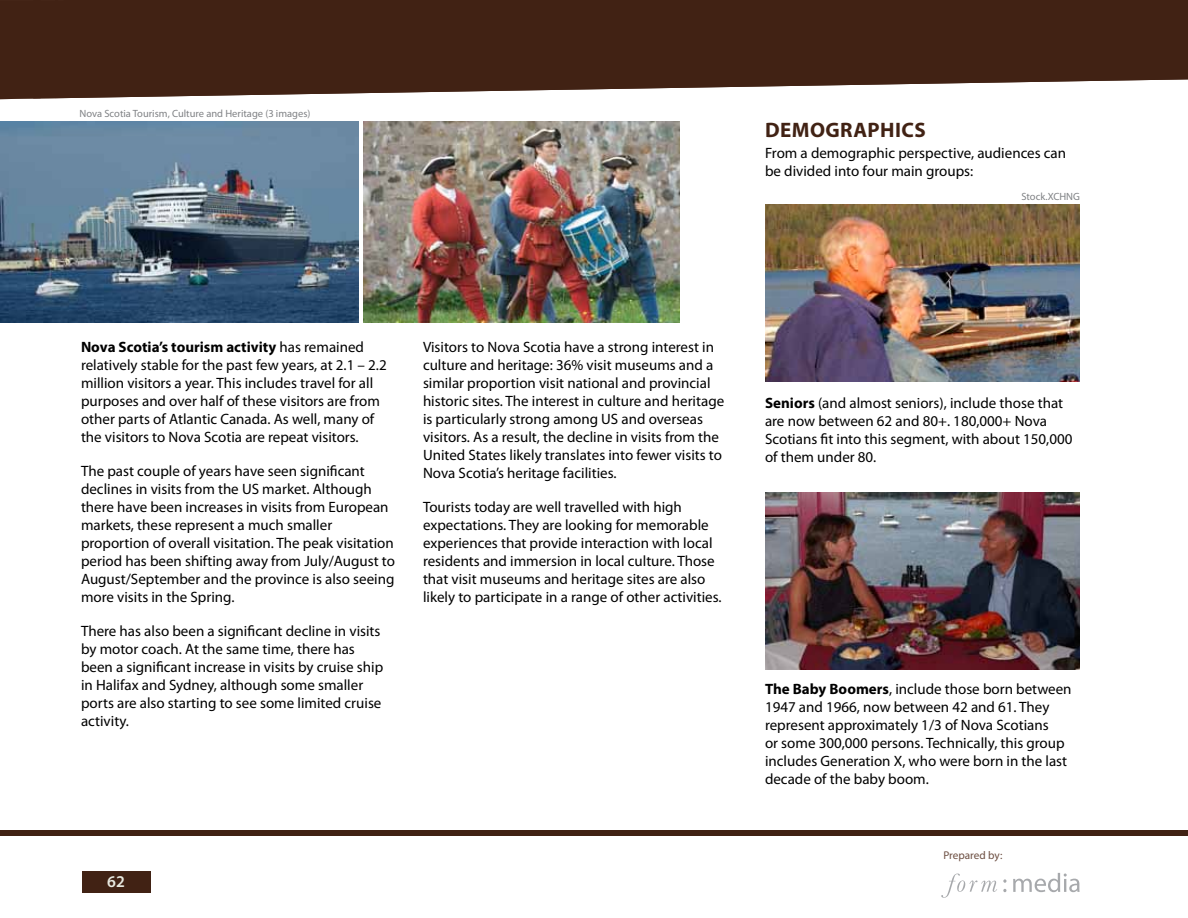
<style>
.page{position:relative;width:1188px;height:918px;background:#fff}
.page>*{position:absolute;margin:0;border:0;box-sizing:border-box;transform-origin:0 0}
.t1{font:700 21px "Myriad Pro";color:#412214}
.t2{font:600 16.5px "Myriad Pro";color:#e8e9e0}
.t3{font:15px/18px "Myriad Pro";color:#000}
.t4{font:11.25px "Myriad Pro";letter-spacing:-.005em;color:#6c4e41}
.t5{font:10.5px "Myriad Pro";color:#808285}
.s1{font-weight:700}
</style>
<div class="page">
<svg style="left:1013px;top:873px;width:67px;height:19px"></svg>
<svg style="left:941px;top:874px;width:56px;height:24px"></svg>
<div style="left:82px;top:872px;width:68px;height:21px;background:#412214"></div>
<div style="left:0;top:831px;width:1188px;height:5px;background:#412214"></div>
<svg style="left:0;top:0;width:1188px;height:99px;background:#53372a"></svg>
<img style="left:0;top:122px;width:358px;height:201px">
<img style="left:363px;top:122px;width:317px;height:201px">
<img style="left:765px;top:205px;width:315px;height:177px">
<img style="left:765px;top:492px;width:315px;height:177px">
<p class="t5" style="left:80px;top:107px;width:233px">Nova Scotia Tourism, Culture and Heritage (3 images)</p>
<h1 class="t1" style="left:765px;top:116px;width:30px">Demographics</h1>
<p class="t3" style="left:765px;top:144px;width:303px">From a demographic perspective, audiences can be divided into four main groups:</p>
<p class="t5" style="left:1021px;top:190px;width:60px">Stock.XCHNG</p>
<p class="t3" style="left:81px;top:338px;width:307px"><span class="s1">Nova Scotia’s tourism activity</span> has remained relatively stable for the past few years, at 2.1 – 2.2 million visitors a year. This includes travel for all purposes and over half of these visitors are from other parts of Atlantic Canada. As well, many of the visitors to Nova Scotia are repeat visitors.</p>
<p class="t3" style="left:81px;top:462px;width:316px">The past couple of years have seen significant declines in visits from the US market. Although there have been increases in visits from European markets, these represent a much smaller proportion of overall visitation. The peak visitation period has been shifting away from July/August to August/September and the province is also seeing more visits in the Spring.</p>
<p class="t3" style="left:81px;top:622px;width:304px">There has also been a significant decline in visits by motor coach. At the same time, there has been a significant increase in visits by cruise ship in Halifax and Sydney, although some smaller ports are also starting to see some limited cruise activity.</p>
<p class="t3" style="left:423px;top:338px;width:303px">Visitors to Nova Scotia have a strong interest in culture and heritage: 36% visit museums and a similar proportion visit national and provincial historic sites. The interest in culture and heritage is particularly strong among US and overseas visitors. As a result, the decline in visits from the United States likely translates into fewer visits to Nova Scotia’s heritage facilities.</p>
<p class="t3" style="left:423px;top:498px;width:300px">Tourists today are well travelled with high expectations. They are looking for memorable experiences that provide interaction with local residents and immersion in local culture. Those that visit museums and heritage sites are also likely to participate in a range of other activities.</p>
<p class="t2" style="left:107px;top:871px;width:19px">62</p>
<p class="t3" style="left:765px;top:394px;width:309px"><span class="s1">Seniors</span> (and almost seniors), include those that are now between 62 and 80+. 180,000+ Nova Scotians fit into this segment, with about 150,000 of them under 80.</p>
<p class="t3" style="left:765px;top:680px;width:308px"><span class="s1">The Baby Boomers</span>, include those born between 1947 and 1966, now between 42 and 61. They represent approximately 1/3 of Nova Scotians<br>or some 300,000 persons. Technically, this group includes Generation X, who were born in the last decade of the baby boom.</p>
<p class="t4" style="left:944px;top:848px;width:60px">Prepared by:</p>
</div>
